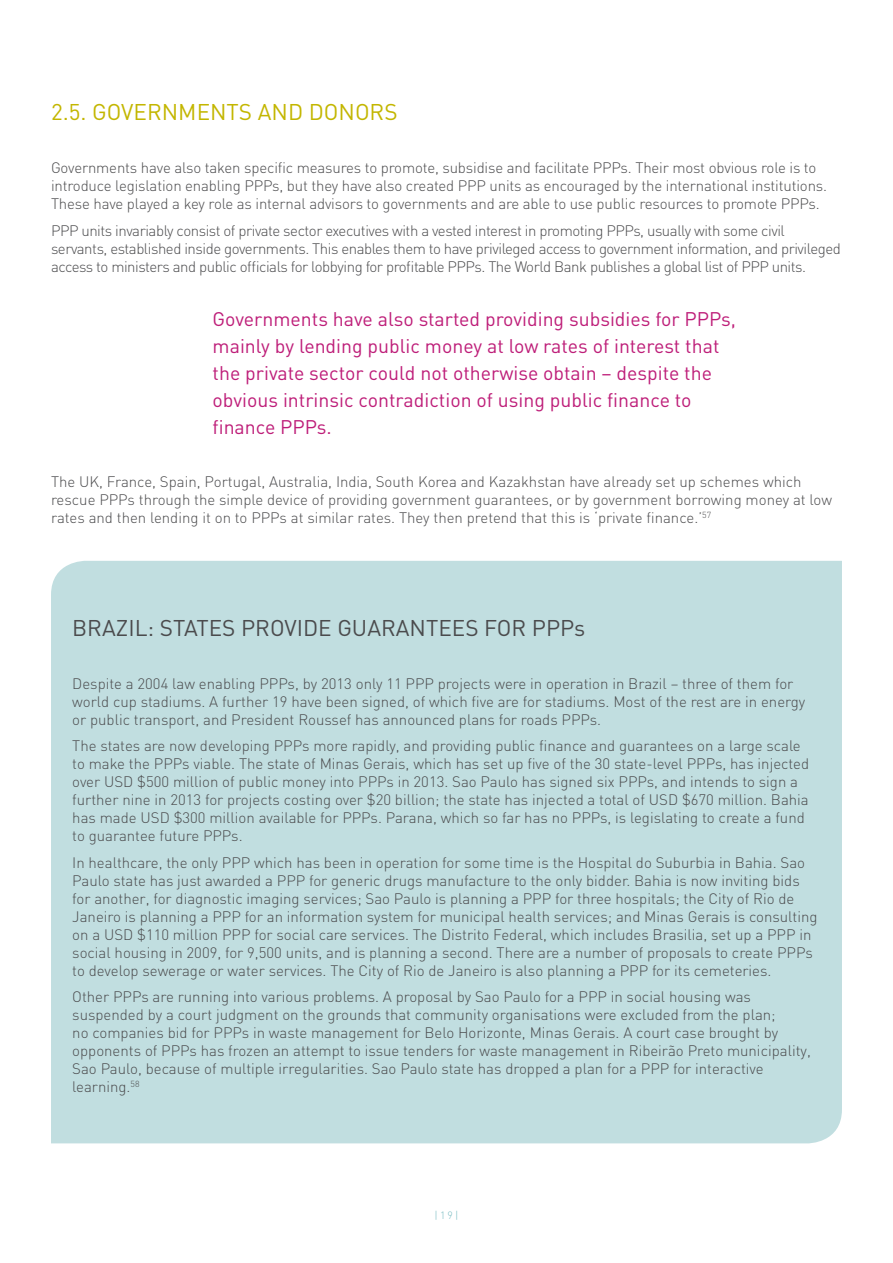
<style>
.page{position:relative;width:893px;height:1263px;background:#fff}
.page>*{position:absolute;margin:0;border:0;box-sizing:border-box;transform-origin:0 0}
.t1{font:22.5px "DIN";color:#4b4b4d}
.t2{font:22.5px "DIN";color:#c3b600}
.t3{font:19.5px/27px "DIN";color:#be1e79}
.t4{font:300 15px/18px "DIN";color:#4b4b4d}
.t5{font:300 15px/18px "DIN";letter-spacing:-.03em;color:#4b4b4d}
.t6{font:300 10.5px "DIN";color:#79bcc2}
</style>
<div class="page">
<div style="left:51px;top:561px;width:791px;height:582px;background:#c1dee0"></div>
<h1 class="t2" style="left:51px;top:98px;width:348px">2.5. GOVERNMENTS AND DONORS</h1>
<p class="t4" style="left:51px;top:159px;width:778px">Governments have also taken specific measures to promote, subsidise and facilitate PPPs. Their most obvious role is to introduce legislation enabling PPPs, but they have also created PPP units as encouraged by the international institutions.<br>These have played a key role as internal advisors to governments and are able to use public resources to promote PPPs.</p>
<p class="t5" style="left:51px;top:221px;width:791px">PPP units invariably consist of private sector executives with a vested interest in promoting PPPs, usually with some civil servants, established inside governments. This enables them to have privileged access to government information, and privileged access to ministers and public officials for lobbying for profitable PPPs. The World Bank publishes a global list of PPP units.</p>
<p class="t3" style="left:213px;top:305px;width:525px">Governments have also started providing subsidies for PPPs, mainly by lending public money at low rates of interest that the private sector could not otherwise obtain – despite the obvious intrinsic contradiction of using public finance to finance PPPs.</p>
<p class="t4" style="left:51px;top:472px;width:783px">The UK, France, Spain, Portugal, Australia, India, South Korea and Kazakhstan have already set up schemes which rescue PPPs through the simple device of providing government guarantees, or by government borrowing money at low rates and then lending it on to PPPs at similar rates. They then pretend that this is ‘private finance.’<sup>57</sup></p>
<h1 class="t1" style="left:72px;top:614px;width:514px">BRAZIL: STATES PROVIDE GUARANTEES FOR PPPs</h1>
<p class="t4" style="left:72px;top:674px;width:734px">Despite a 2004 law enabling PPPs, by 2013 only 11 PPP projects were in operation in Brazil – three of them for world cup stadiums. A further 19 have been signed, of which five are for stadiums. Most of the rest are in energy or public transport, and President Roussef has announced plans for roads PPPs.</p>
<p class="t4" style="left:72px;top:737px;width:738px">The states are now developing PPPs more rapidly, and providing public finance and guarantees on a large scale to make the PPPs viable. The state of Minas Gerais, which has set up five of the 30 state-level PPPs, has injected over USD $500 million of public money into PPPs in 2013. Sao Paulo has signed six PPPs, and intends to sign a further nine in 2013 for projects costing over $20 billion; the state has injected a total of USD $670 million. Bahia has made USD $300 million available for PPPs. Parana, which so far has no PPPs, is legislating to create a fund to guarantee future PPPs.</p>
<p class="t4" style="left:72px;top:853px;width:747px">In healthcare, the only PPP which has been in operation for some time is the Hospital do Suburbia in Bahia. Sao Paulo state has just awarded a PPP for generic drugs manufacture to the only bidder. Bahia is now inviting bids for another, for diagnostic imaging services; Sao Paulo is planning a PPP for three hospitals; the City of Rio de Janeiro is planning a PPP for an information system for municipal health services; and Minas Gerais is consulting on a USD $110 million PPP for social care services. The Distrito Federal, which includes Brasilia, set up a PPP in social housing in 2009, for 9,500 units, and is planning a second. There are a number of proposals to create PPPs to develop sewerage or water services. The City of Rio de Janeiro is also planning a PPP for its cemeteries.</p>
<p class="t4" style="left:72px;top:988px;width:740px">Other PPPs are running into various problems. A proposal by Sao Paulo for a PPP in social housing was suspended by a court judgment on the grounds that community organisations were excluded from the plan;<br>no companies bid for PPPs in waste management for Belo Horizonte, Minas Gerais. A court case brought by opponents of PPPs has frozen an attempt to issue tenders for waste management in Ribeirão Preto municipality, Sao Paulo, because of multiple irregularities. Sao Paulo state has dropped a plan for a PPP for interactive learning.<sup>58</sup></p>
<p class="t6" style="left:435px;top:1209px;width:25px">|19|</p>
</div>
